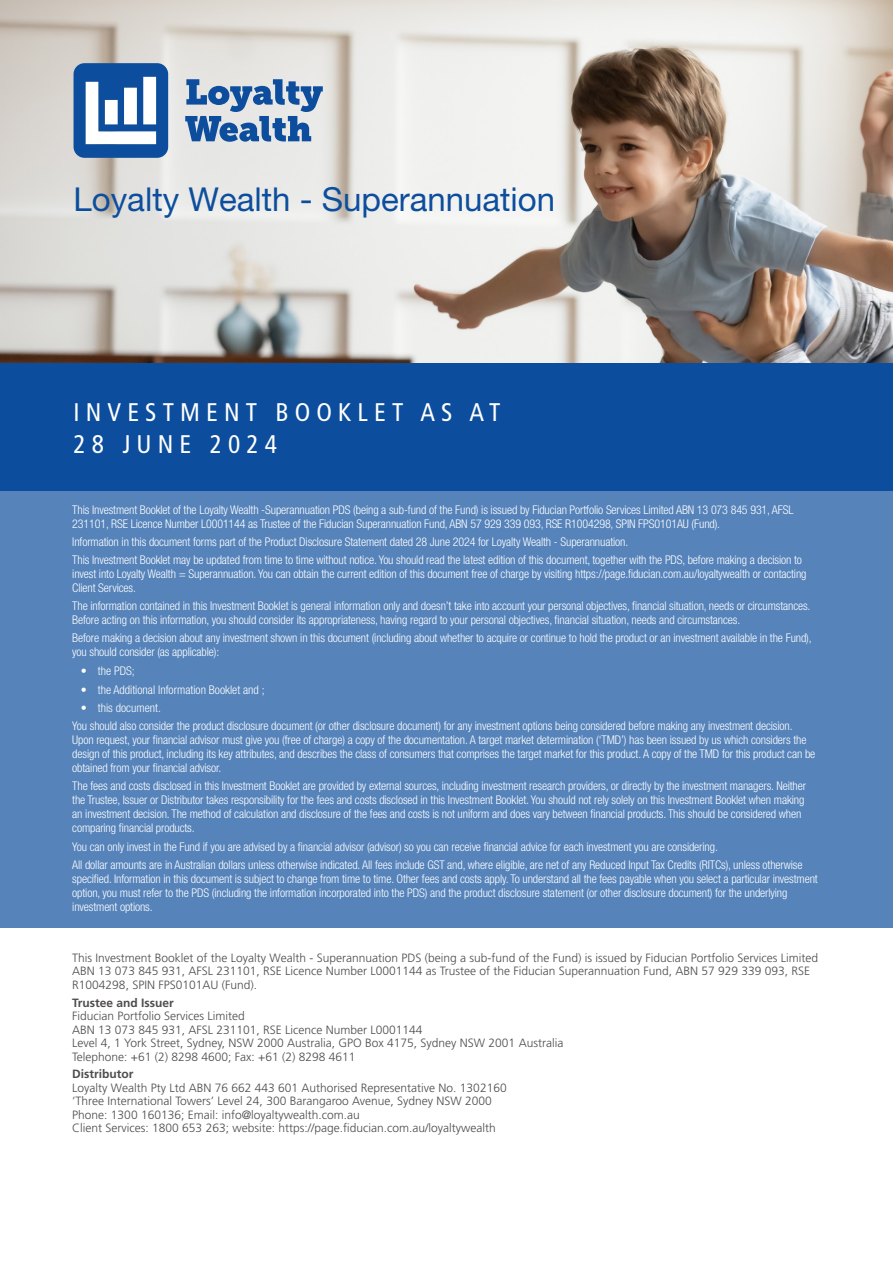
<style>
.page{position:relative;width:893px;height:1263px;background:#fff}
.page>*{position:absolute;margin:0;border:0;box-sizing:border-box;transform-origin:0 0}
.t1{font:33px "Helvetica Neue LT Pro";color:#0c4e9d}
.Caps_Heading{font:condensed 25.5px "Frutiger LT Std";letter-spacing:.24em;color:#fff}
.Footnote{font:300 condensed 12px/14px "Helvetica Neue LT Pro";letter-spacing:-.01em;color:#fff}
.t2{font:300 12px/13.5px "Frutiger LT Std";color:#231f20}
.t3{font:700 12px "Frutiger LT Std";color:#231f20}
</style>
<div class="page">
<img style="left:0;top:0;width:893px;height:364px">
<div style="left:0;top:364px;width:893px;height:127px;background:#0c4e9d"></div>
<div style="left:0;top:491px;width:893px;height:436px;background:#5583ba"></div>
<svg style="left:185px;top:79px;width:138px;height:63px;background:#84a1c4"></svg>
<svg style="left:74px;top:63px;width:94px;height:95px"></svg>
<p class="t1" style="left:74px;top:179px;width:483px">Loyalty Wealth - Superannuation</p>
<p class="Caps_Heading" style="left:74px;top:397px;width:428px">INVESTMENT BOOKLET AS AT</p>
<p class="Caps_Heading" style="left:74px;top:429px;width:205px">28 JUNE 2024</p>
<p class="Footnote" style="left:72px;top:502px;width:723px">This Investment Booklet of the Loyalty Wealth -Superannuation PDS (being a sub-fund of the Fund) is issued by Fiducian Portfolio Services Limited ABN 13 073 845 931, AFSL<br>231101, RSE Licence Number L0001144 as Trustee of the Fiducian Superannuation Fund, ABN 57 929 339 093, RSE R1004298, SPIN FPS0101AU (Fund).</p>
<p class="Footnote" style="left:72px;top:534px;width:558px">Information in this document forms part of the Product Disclosure Statement dated 28 June 2024 for Loyalty Wealth - Superannuation.</p>
<p class="Footnote" style="left:72px;top:553px;width:736px">This Investment Booklet may be updated from time to time without notice. You should read the latest edition of this document, together with the PDS, before making a decision to invest into Loyalty Wealth = Superannuation. You can obtain the current edition of this document free of charge by visiting https://page.fiducian.com.au/loyaltywealth or contacting<br>Client Services.</p>
<p class="Footnote" style="left:72px;top:599px;width:740px">The information contained in this Investment Booklet is general information only and doesn’t take into account your personal objectives, financial situation, needs or circumstances.<br>Before acting on this information, you should consider its appropriateness, having regard to your personal objectives, financial situation, needs and circumstances.</p>
<p class="Footnote" style="left:72px;top:631px;width:741px">Before making a decision about any investment shown in this document (including about whether to acquire or continue to hold the product or an investment available in the Fund), you should consider (as applicable):</p>
<p class="Footnote" style="left:81px;top:664px;width:56px">• the PDS;</p>
<p class="Footnote" style="left:81px;top:682px;width:185px">• the Additional Information Booklet and ;</p>
<p class="Footnote" style="left:81px;top:701px;width:82px">• this document.</p>
<p class="Footnote" style="left:72px;top:719px;width:745px">You should also consider the product disclosure document (or other disclosure document) for any investment options being considered before making any investment decision.<br>Upon request, your financial advisor must give you (free of charge) a copy of the documentation. A target market determination (‘TMD’) has been issued by us which considers the design of this product, including its key attributes, and describes the class of consumers that comprises the target market for this product. A copy of the TMD for this product can be obtained from your financial advisor.</p>
<p class="Footnote" style="left:72px;top:779px;width:735px">The fees and costs disclosed in this Investment Booklet are provided by external sources, including investment research providers, or directly by the investment managers. Neither the Trustee, Issuer or Distributor takes responsibility for the fees and costs disclosed in this Investment Booklet. You should not rely solely on this Investment Booklet when making an investment decision. The method of calculation and disclosure of the fees and costs is not uniform and does vary between financial products. This should be considered when comparing financial products.</p>
<p class="Footnote" style="left:72px;top:839px;width:647px">You can only invest in the Fund if you are advised by a financial advisor (advisor) so you can receive financial advice for each investment you are considering.</p>
<p class="Footnote" style="left:72px;top:857px;width:747px">All dollar amounts are in Australian dollars unless otherwise indicated. All fees include GST and, where eligible, are net of any Reduced Input Tax Credits (RITCs), unless otherwise specified. Information in this document is subject to change from time to time. Other fees and costs apply. To understand all the fees payable when you select a particular investment option, you must refer to the PDS (including the information incorporated into the PDS) and the product disclosure statement (or other disclosure document) for the underlying investment options.</p>
<p class="t2" style="left:72px;top:951px;width:747px">This Investment Booklet of the Loyalty Wealth - Superannuation PDS (being a sub-fund of the Fund) is issued by Fiducian Portfolio Services Limited<br>ABN 13 073 845 931, AFSL 231101, RSE Licence Number L0001144 as Trustee of the Fiducian Superannuation Fund, ABN 57 929 339 093, RSE<br>R1004298, SPIN FPS0101AU (Fund).</p>
<p class="t3" style="left:72px;top:995px;width:103px">Trustee and Issuer</p>
<p class="t2" style="left:72px;top:1009px;width:493px">Fiducian Portfolio Services Limited<br>ABN 13 073 845 931, AFSL 231101, RSE Licence Number L0001144<br>Level 4, 1 York Street, Sydney, NSW 2000 Australia, GPO Box 4175, Sydney NSW 2001 Australia Telephone: +61 (2) 8298 4600; Fax: +61 (2) 8298 4611</p>
<p class="t3" style="left:72px;top:1067px;width:63px">Distributor</p>
<p class="t2" style="left:72px;top:1081px;width:436px">Loyalty Wealth Pty Ltd ABN 76 662 443 601 Authorised Representative No. 1302160 ‘Three International Towers’ Level 24, 300 Barangaroo Avenue, Sydney NSW 2000<br>Phone: 1300 160136; Email: info@loyaltywealth.com.au<br>Client Services: 1800 653 263; website: https://page.fiducian.com.au/loyaltywealth</p>
</div>
